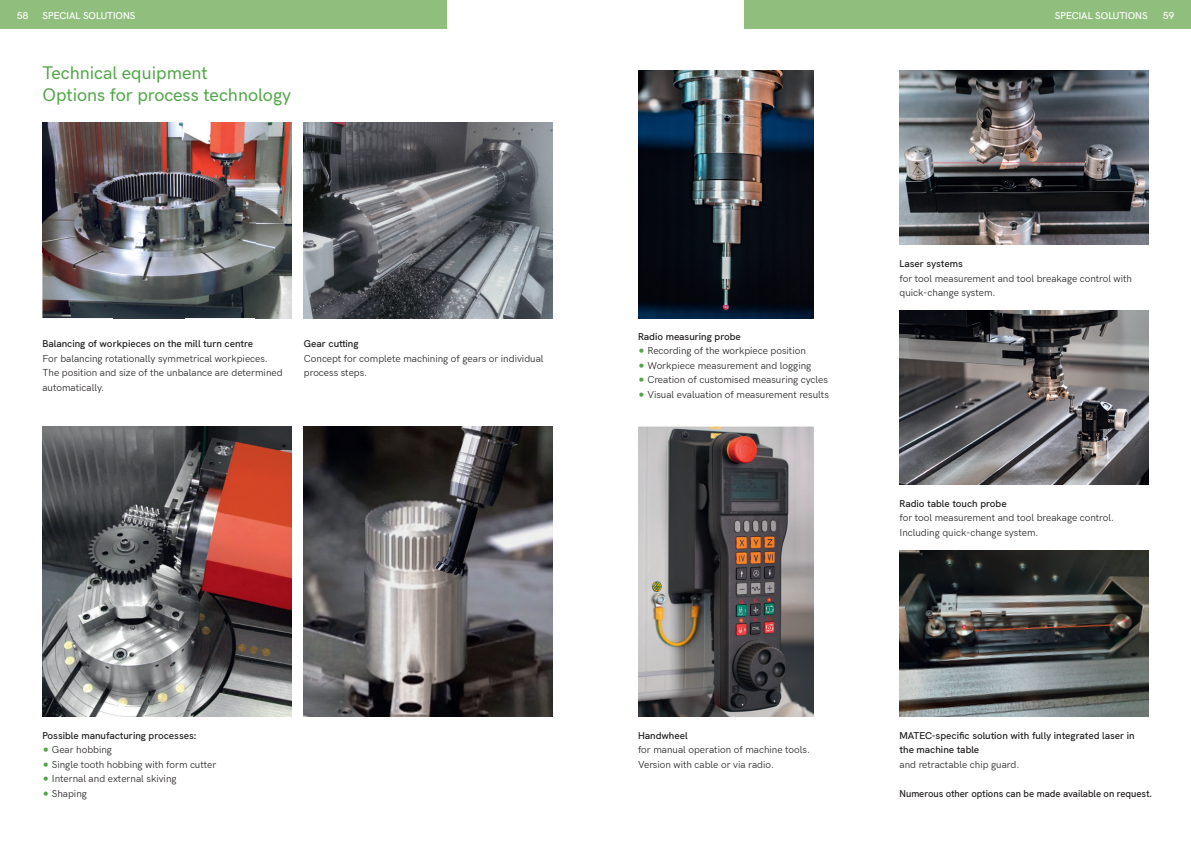
<style>
.page{position:relative;width:1191px;height:842px;background:#fff}
.page>*{position:absolute;margin:0;border:0;box-sizing:border-box;transform-origin:0 0}
.t1{font:500 18px/21.7px "HK Grotesk";color:#50a646}
.t2{font:10px/14.5px "HK Grotesk";color:#231f20}
.t3{font:600 10px/14.5px "HK Grotesk";letter-spacing:-.005em;color:#231f20}
.t4{font:600 10px "HK Grotesk";letter-spacing:-.005em;color:#231f20;scale:.96 1}
.t5{font:600 10px "HK Grotesk";color:#fff}
</style>
<div class="page">
<img style="left:42px;top:122px;width:249px;height:196px">
<img style="left:304px;top:122px;width:249px;height:196px">
<img style="left:43px;top:427px;width:248px;height:290px">
<img style="left:304px;top:427px;width:249px;height:290px">
<img style="left:638px;top:71px;width:175px;height:247px">
<img style="left:638px;top:427px;width:175px;height:290px">
<div style="left:0;top:0;width:446px;height:28px;background:#8fbe7d"></div>
<div style="left:744px;top:0;width:447px;height:28px;background:#8fbe7d"></div>
<img style="left:899px;top:550px;width:249px;height:167px">
<img style="left:899px;top:71px;width:249px;height:174px">
<img style="left:899px;top:311px;width:249px;height:174px">
<p class="t5" style="left:17px;top:8px;width:13px">58</p>
<p class="t5" style="left:43px;top:8px;width:94px">SPECIAL SOLUTIONS</p>
<p class="t5" style="left:1054px;top:8px;width:94px">SPECIAL SOLUTIONS</p>
<p class="t5" style="left:1163px;top:8px;width:13px">59</p>
<h1 class="t1" style="left:42px;top:60px;width:250px">Technical equipment<br>Options for process technology</h1>
<p class="t3" style="left:42px;top:335px;width:212px">Balancing of workpieces on the mill turn centre</p>
<p class="t2" style="left:42px;top:350px;width:242px">For balancing rotationally symmetrical workpieces.<br>The position and size of the unbalance are determined automatically.</p>
<p class="t3" style="left:304px;top:335px;width:56px">Gear cutting</p>
<p class="t2" style="left:304px;top:350px;width:241px">Concept for complete machining of gears or individual process steps.</p>
<p class="t3" style="left:42px;top:727px;width:155px">Possible manufacturing processes:</p>
<p class="t2" style="left:52px;top:742px;width:166px">Gear hobbing<br>Single tooth hobbing with form cutter<br>Internal and external skiving<br>Shaping</p>
<p class="t3" style="left:638px;top:328px;width:104px">Radio measuring probe</p>
<p class="t2" style="left:647px;top:343px;width:183px">Recording of the workpiece position Workpiece measurement and logging Creation of customised measuring cycles Visual evaluation of measurement results</p>
<p class="t3" style="left:899px;top:256px;width:65px">Laser systems</p>
<p class="t2" style="left:899px;top:270px;width:234px">for tool measurement and tool breakage control with quick-change system.</p>
<p class="t3" style="left:899px;top:495px;width:109px">Radio table touch probe</p>
<p class="t2" style="left:899px;top:510px;width:216px">for tool measurement and tool breakage control.<br>Including quick-change system.</p>
<p class="t3" style="left:638px;top:727px;width:51px">Handwheel</p>
<p class="t2" style="left:638px;top:742px;width:174px">for manual operation of machine tools.<br>Version with cable or via radio.</p>
<p class="t3" style="left:899px;top:727px;width:237px">MATEC-specific solution with fully integrated laser in the machine table</p>
<p class="t2" style="left:899px;top:756px;width:121px">and retractable chip guard.</p>
<p class="t4" style="left:899px;top:785px;width:264px">Numerous other options can be made available on request.</p>
</div>
